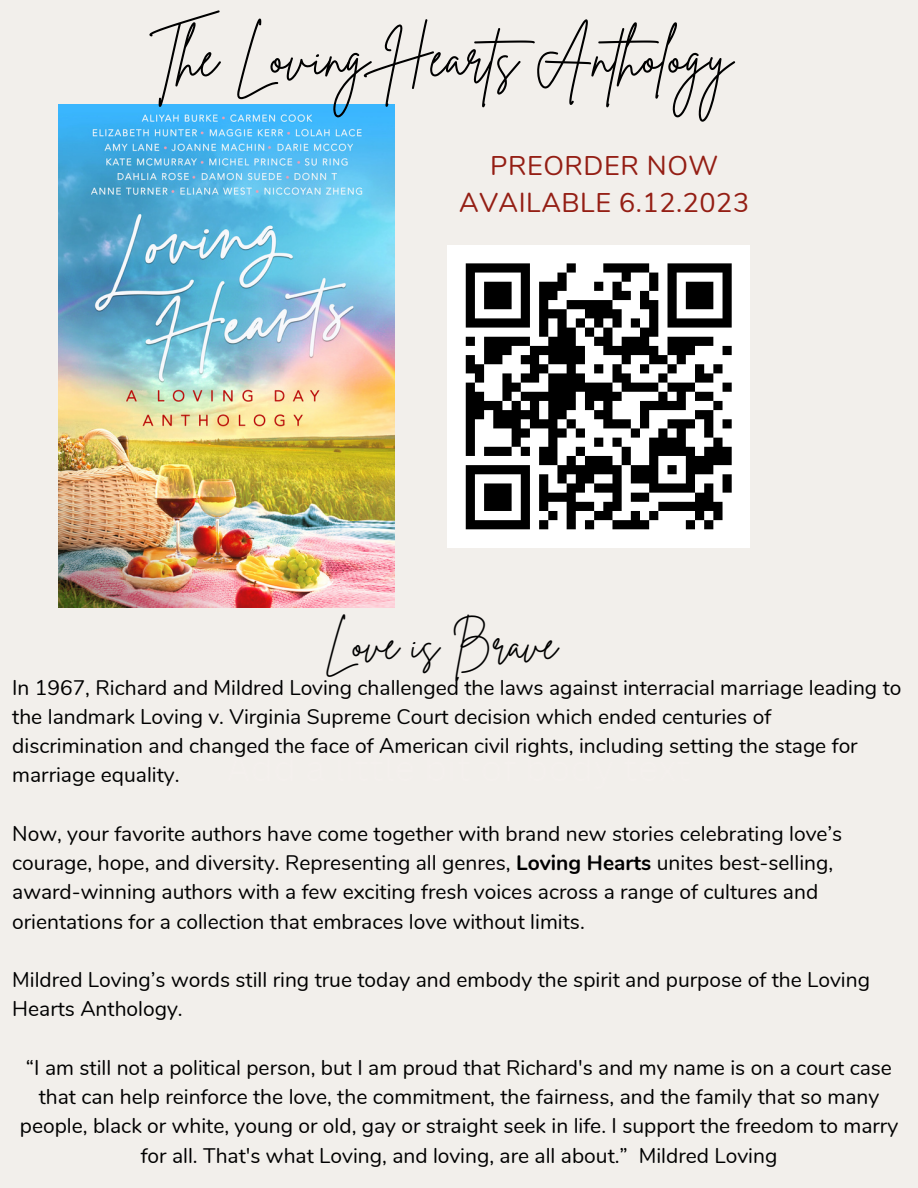
<style>
.page{position:relative;width:918px;height:1188px;background:#f2efeb}
.page>*{position:absolute;margin:0;border:0;box-sizing:border-box;transform-origin:0 0}
.t1{font:54px "Brittany Signature";color:#000}
.t2{font:42px "Brittany Signature";color:#000}
.t3{font:27px/37.2px "Nunito";letter-spacing:.02em;color:#941e14;text-align:center}
.t4{font:21px/29.2px "Nunito";color:#000}
.s1{font-weight:700}
</style>
<div class="page">
<img style="left:59px;top:105px;width:335px;height:503px">
<div style="left:447px;top:245px;width:303px;height:303px;background:#fff"></div>
<svg style="left:465px;top:263px;width:267px;height:267px"></svg>
<h1 class="t1" style="left:150px;top:22px;width:584px">The Loving Hearts Anthology</h1>
<p class="t3" style="left:459px;top:148px;width:291px">PREORDER NOW<br>AVAILABLE 6.12.2023</p>
<h2 class="t2" style="left:325px;top:617px;width:234px">Love is Brave</h2>
<p class="t4" style="left:12px;top:673px;width:891px">In 1967, Richard and Mildred Loving challenged the laws against interracial marriage leading to the landmark Loving v. Virginia Supreme Court decision which ended centuries of discrimination and changed the face of American civil rights, including setting the stage for marriage equality.</p>
<p class="t4" style="left:12px;top:819px;width:832px">Now, your favorite authors have come together with brand new stories celebrating love’s courage, hope, and diversity. Representing all genres, <span class="s1">Loving Hearts</span> unites best-selling, award-winning authors with a few exciting fresh voices across a range of cultures and orientations for a collection that embraces love without limits.</p>
<p class="t4" style="left:12px;top:966px;width:859px">Mildred Loving’s words still ring true today and embody the spirit and purpose of the Loving<br>Hearts Anthology.</p>
<p class="t4" style="left:20px;top:1053px;width:880px;text-align:center">“I am still not a political person, but I am proud that Richard's and my name is on a court case that can help reinforce the love, the commitment, the fairness, and the family that so many people, black or white, young or old, gay or straight seek in life. I support the freedom to marry for all. That's what Loving, and loving, are all about.” Mildred Loving</p>
</div>
